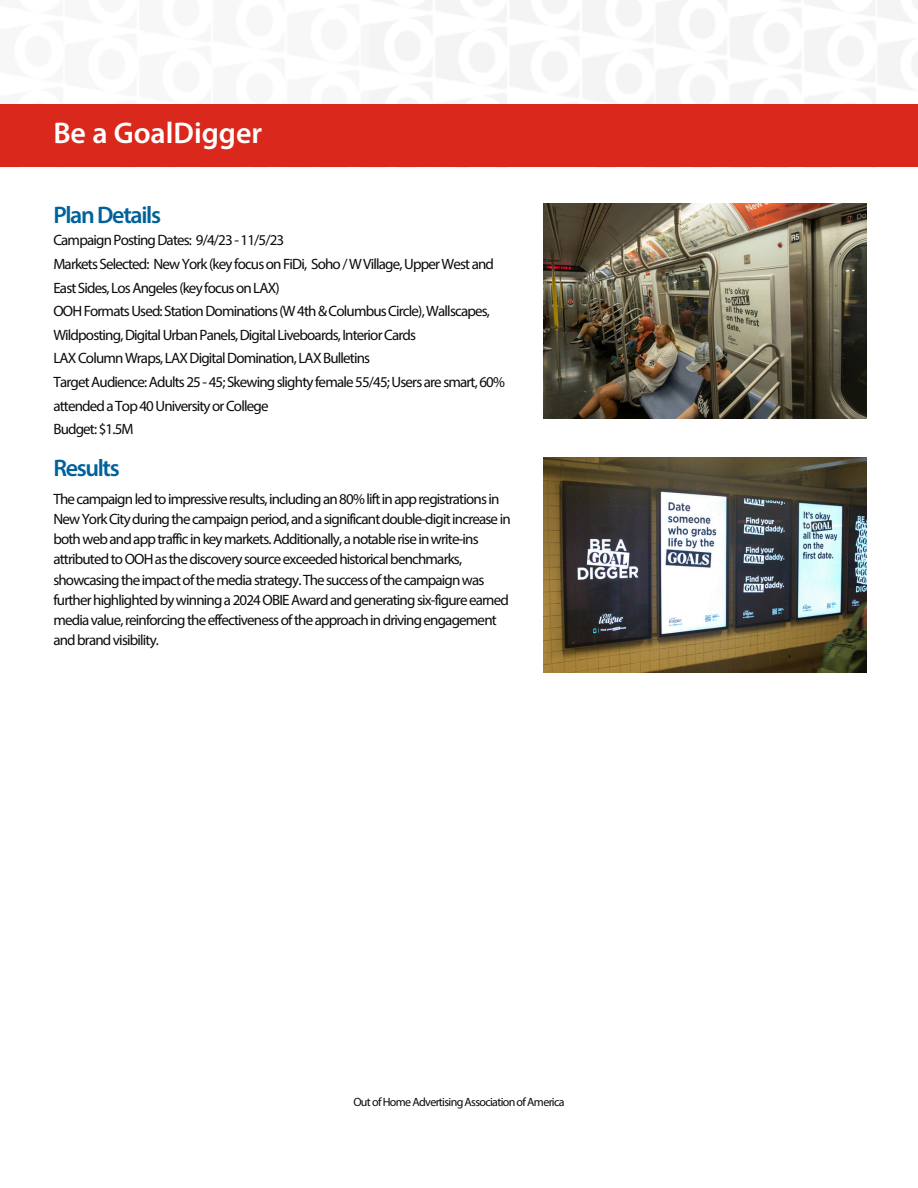
<style>
.page{position:relative;width:918px;height:1188px;background:#fff}
.page>*{position:absolute;margin:0;border:0;box-sizing:border-box;transform-origin:0 0}
.t1{font:600 30px "Myriad Pro";color:#fff}
.t2{font:600 24px "Myriad Pro";letter-spacing:-.055em;color:#00629b}
.t3{font:15px/23.7px "Myriad Pro";letter-spacing:-.055em;color:#0b0b0b}
.t4{font:12px "Myriad Pro";letter-spacing:-.055em;color:#0b0b0b}
</style>
<div class="page">
<div style="left:0;top:104px;width:918px;height:63px;background:#da291c"></div>
<img style="left:543px;top:457px;width:323px;height:215px">
<img style="left:543px;top:204px;width:323px;height:215px">
<h2 class="t1" style="left:53px;top:121px;width:210px">Be a GoalDigger</h2>
<p class="t2" style="left:53px;top:205px;width:109px">PlanDetails</p>
<h3 class="t3" style="left:53px;top:230px;width:453px">Campaign Posting Dates: 9/4/23 - 11/5/23<br>Markets Selected: New York (key focus on FiDi, Soho / W Village, Upper West and East Sides, Los Angeles (key focus on LAX)<br>OOH Formats Used: Station Dominations (W 4th &amp; Columbus Circle), Wallscapes, Wildposting, Digital Urban Panels, Digital Liveboards, Interior Cards<br>LAX Column Wraps, LAX Digital Domination, LAX Bulletins<br>Target Audience: Adults 25 - 45; Skewing slighty female 55/45; Users are smart, 60% attended a Top 40 University or College<br>Budget: $1.5M</h3>
<p class="t2" style="left:53px;top:458px;width:68px">Results</p>
<h1 class="t3" style="left:53px;top:490px;width:459px;line-height:20.2px">The campaign led to impressive results, including an 80% lift in app registrations in New York City during the campaign period, and a significant double-digit increase in both web and app traffic in key markets. Additionally, a notable rise in write-ins attributed to OOH as the discovery source exceeded historical benchmarks, showcasing the impact of the media strategy. The success of the campaign was further highlighted by winning a 2024 OBIE Award and generating six-figure earned media value, reinforcing the effectiveness of the approach in driving engagement and brand visibility.</h1>
<h2 class="t4" style="left:353px;top:1097px;width:213px">Out of Home Advertising Association of America</h2>
</div>
